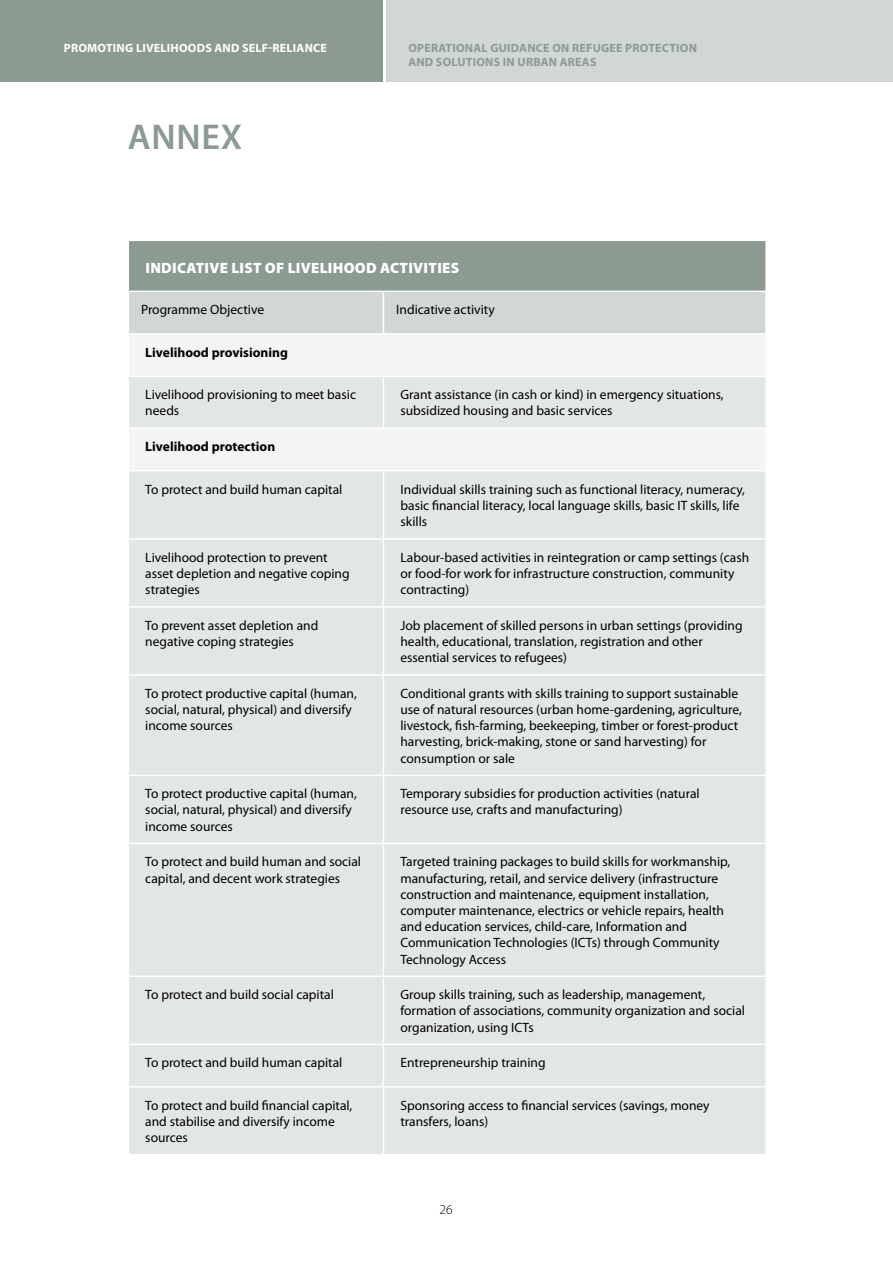
<style>
.page{position:relative;width:893px;height:1263px;background:#fff}
.page>*{position:absolute;margin:0;border:0;box-sizing:border-box;transform-origin:0 0}
.t1{font:600 36px "Myriad Pro";letter-spacing:.02em;color:#8b9b92}
.t2{font:900 15px "Myriad Pro";letter-spacing:.02em;color:#fff}
.t3{font:13.5px/16.2px "Myriad Pro";color:#000}
.t4{font:700 13.5px "Myriad Pro";color:#000}
.t5{font:300 13.5px "Myriad Pro";color:#000}
.t6{font:700 12px/14.4px "Myriad Pro";letter-spacing:.02em;color:#8b9b92}
.t7{font:700 12px "Myriad Pro";letter-spacing:.02em;color:#fff}
</style>
<div class="page">
<div style="left:0;top:0;width:383px;height:81px;background:#8b9b92"></div>
<div style="left:387px;top:0;width:506px;height:81px;background:#d1d7d4"></div>
<div style="left:128px;top:240px;width:638px;height:51px;background:#8b9b92"></div>
<div style="left:129px;top:292px;width:636px;height:41px;background:#d1d7d4"></div>
<div style="left:129px;top:335px;width:636px;height:40px;background:#f3f5f4"></div>
<div style="left:129px;top:377px;width:636px;height:777px;background:#e2e6e4"></div>
<hr style="left:128px;top:240px;width:255px;height:1px;background:#fff">
<hr style="left:128px;top:241px;width:1px;height:50px;background:#fff">
<hr style="left:383px;top:240px;width:384px;height:1px;background:#fff">
<hr style="left:765px;top:241px;width:2px;height:50px;background:#fff">
<hr style="left:383px;top:292px;width:1px;height:41px;background:#fff">
<hr style="left:383px;top:377px;width:1px;height:50px;background:#fff">
<hr style="left:128px;top:427px;width:255px;height:2px;background:#fff">
<hr style="left:383px;top:427px;width:384px;height:2px;background:#fff">
<hr style="left:128px;top:470px;width:255px;height:1px;background:#fff">
<hr style="left:383px;top:470px;width:384px;height:1px;background:#fff">
<hr style="left:383px;top:471px;width:1px;height:67px;background:#fff">
<hr style="left:128px;top:538px;width:255px;height:1px;background:#fff">
<hr style="left:383px;top:538px;width:384px;height:1px;background:#fff">
<hr style="left:383px;top:539px;width:1px;height:67px;background:#fff">
<hr style="left:128px;top:606px;width:255px;height:2px;background:#fff">
<hr style="left:383px;top:606px;width:384px;height:2px;background:#fff">
<hr style="left:383px;top:608px;width:1px;height:66px;background:#fff">
<hr style="left:128px;top:674px;width:255px;height:2px;background:#fff">
<hr style="left:383px;top:674px;width:384px;height:2px;background:#fff">
<hr style="left:383px;top:676px;width:1px;height:99px;background:#fff">
<hr style="left:128px;top:775px;width:255px;height:1px;background:#fff">
<hr style="left:383px;top:775px;width:384px;height:1px;background:#fff">
<hr style="left:383px;top:776px;width:1px;height:67px;background:#fff">
<hr style="left:128px;top:843px;width:255px;height:1px;background:#fff">
<hr style="left:383px;top:843px;width:384px;height:1px;background:#fff">
<hr style="left:383px;top:844px;width:1px;height:131px;background:#fff">
<hr style="left:128px;top:975px;width:255px;height:2px;background:#fff">
<hr style="left:383px;top:975px;width:384px;height:2px;background:#fff">
<hr style="left:383px;top:977px;width:1px;height:66px;background:#fff">
<hr style="left:128px;top:1043px;width:255px;height:2px;background:#fff">
<hr style="left:383px;top:1043px;width:384px;height:2px;background:#fff">
<hr style="left:383px;top:1045px;width:1px;height:41px;background:#fff">
<hr style="left:128px;top:1086px;width:255px;height:1px;background:#fff">
<hr style="left:383px;top:1086px;width:384px;height:1px;background:#fff">
<hr style="left:383px;top:1087px;width:1px;height:67px;background:#fff">
<p class="t7" style="left:64px;top:41px;width:265px">PROMOTING LIVELIHOODS AND SELF-RELIANCE</p>
<h1 class="t1" style="left:128px;top:116px;width:116px">ANNEX</h1>
<p class="t6" style="left:408px;top:40px;width:290px">OPERATIONAL GUIDANCE ON REFUGEE PROTECTION<br>AND SOLUTIONS IN URBAN AREAS</p>
<p class="t2" style="left:145px;top:259px;width:314px">INDICATIVE LIST OF LIVELI HOOD ACTIVITIES</p>
<p class="t3" style="left:141px;top:302px;width:125px">Programme Objective</p>
<p class="t3" style="left:396px;top:302px;width:100px">Indicative activity</p>
<p class="t4" style="left:145px;top:345px;width:144px">LIVELIHOOD PROVISIONING</p>
<p class="t3" style="left:145px;top:387px;width:212px">Livelihood provisioning to meet basic needs</p>
<p class="t3" style="left:400px;top:387px;width:325px">Grant assistance (in cash or kind) in emergency situations, subsidized housing and basic services</p>
<p class="t4" style="left:145px;top:439px;width:131px">LIVELIHOOD PROTECTION</p>
<p class="t3" style="left:145px;top:481px;width:199px">To protect and build human capital</p>
<p class="t3" style="left:400px;top:481px;width:346px">Individual skills training such as functional literacy, numeracy, basic financial literacy, local language skills, basic IT skills, life skills</p>
<p class="t3" style="left:145px;top:549px;width:206px">Livelihood protection to prevent asset depletion and negative coping strategies</p>
<p class="t3" style="left:400px;top:549px;width:350px">Labour-based activities in reintegration or camp settings (cash or food-for work for infrastructure construction, community contracting)</p>
<p class="t3" style="left:145px;top:617px;width:174px">To prevent asset depletion and negative coping strategies</p>
<p class="t3" style="left:400px;top:617px;width:344px">Job placement of skilled persons in urban settings (providing health, educational, translation, registration and other essential services to refugees)</p>
<p class="t3" style="left:145px;top:685px;width:213px">To protect productive capital (human, social, natural, physical) and diversify income sources</p>
<p class="t3" style="left:400px;top:685px;width:343px">Conditional grants with skills training to support sustainable use of natural resources (urban home-gardening, agriculture, livestock, fish-farming, beekeeping, timber or forest-product harvesting, brick-making, stone or sand harvesting) for consumption or sale</p>
<p class="t3" style="left:145px;top:786px;width:213px">To protect productive capital (human, social, natural, physical) and diversify income sources</p>
<p class="t3" style="left:400px;top:786px;width:301px">Temporary subsidies for production activities (natural resource use, crafts and manufacturing)</p>
<p class="t3" style="left:145px;top:854px;width:217px">To protect and build human and social capital, and decent work strategies</p>
<p class="t3" style="left:400px;top:854px;width:331px">Targeted training packages to build skills for workmanship, manufacturing, retail, and service delivery (infrastructure construction and maintenance, equipment installation, computer maintenance, electrics or vehicle repairs, health and education services, child-care, Information and Communication Technologies (ICTs) through Community Technology Access</p>
<p class="t3" style="left:145px;top:987px;width:190px">To protect and build social capital</p>
<p class="t3" style="left:400px;top:987px;width:346px">Group skills training, such as leadership, management, formation of associations, community organization and social organization, using ICTs</p>
<p class="t3" style="left:145px;top:1055px;width:199px">To protect and build human capital</p>
<p class="t3" style="left:400px;top:1055px;width:147px">Entrepreneurship training</p>
<p class="t3" style="left:145px;top:1097px;width:209px">To protect and build financial capital, and stabilise and diversify income sources</p>
<p class="t3" style="left:400px;top:1097px;width:311px">Sponsoring access to financial services (savings, money transfers, loans)</p>
<p class="t5" style="left:439px;top:1202px;width:15px">26</p>
</div>
